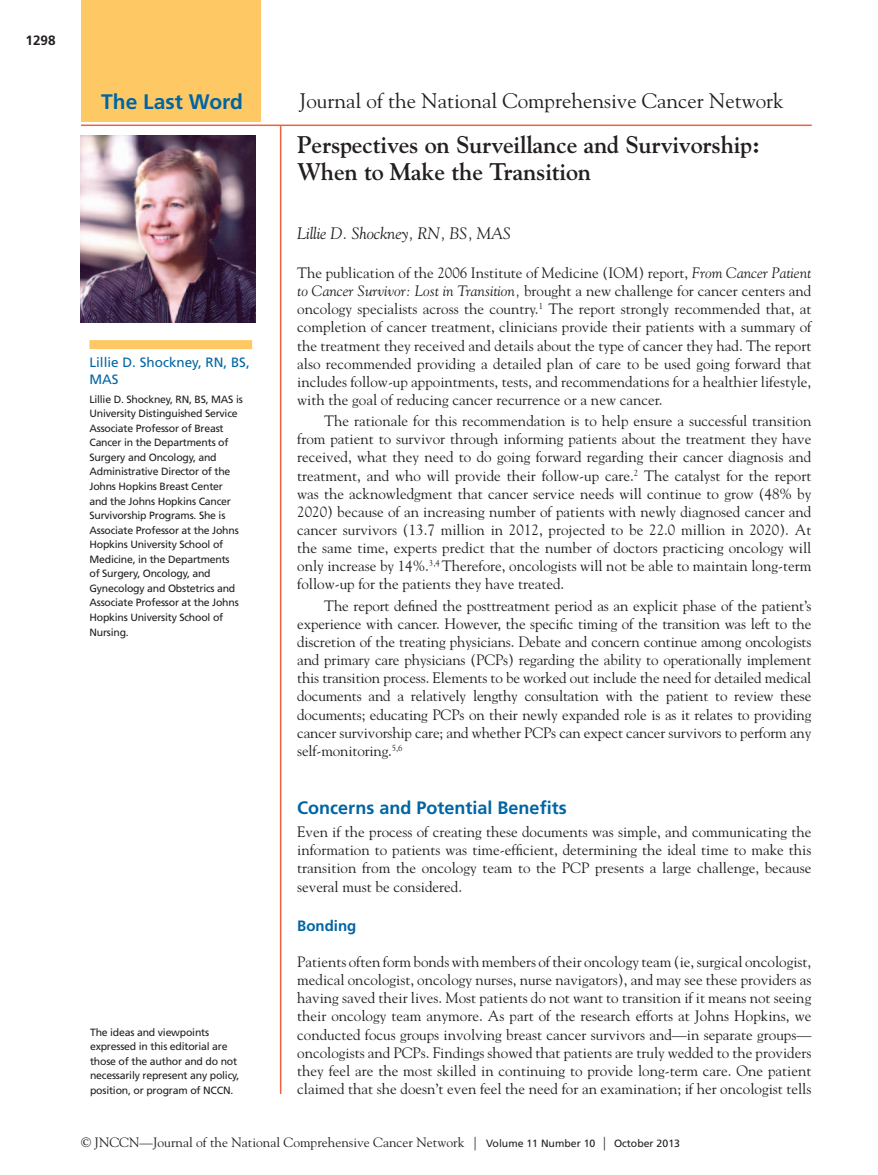
<style>
.page{position:relative;width:878px;height:1175px;background:#fff}
.page>*{position:absolute;margin:0;border:0;box-sizing:border-box;transform-origin:0 0}
.t1{font:700 24px/27.2px "Goudy Std";letter-spacing:-.01em;color:#231f20}
.JNCCN_header{font:21px "Goudy Std";color:#231f20}
.Updates_header{font:700 21px "Frutiger LT Std";color:#0065a4}
.t2{font:700 18px "Frutiger LT Std";color:#0065a4}
.Author{font:italic 16.5px "Goudy Std";letter-spacing:-.01em;color:#231f20}
.Editorial_bodytext{font:15px/18.1px "Goudy Std";color:#231f20;text-align:justify}
.Editorial_bodytext_i{font:15px/18.1px "Goudy Std";letter-spacing:-.005em;color:#231f20;text-align:justify}
.t3{font:700 15px "Frutiger LT Std";color:#0065a4}
.t4{font:13.5px "Goudy Std";color:#231f20}
.TOC_caption_bar_titl{font:13.5px/16.5px "Frutiger LT Std";color:#0065a4}
.t5{font:700 13.5px "Frutiger LT Std";color:#231f20}
.TOC_caption_text{font:10.5px/14.5px "Frutiger LT Std";letter-spacing:-.02em;color:#231f20}
.s1{font-style:italic}
.s2{font-family:"Frutiger LT Std";font-size:10.5px}
</style>
<div class="page">
<hr style="left:81px;top:124px;width:730px;height:2px;background:#ed633e">
<hr style="left:280px;top:126px;width:1px;height:968px;background:#ed633e">
<div style="left:81px;top:0;width:180px;height:121px;background:#fec964"></div>
<img style="left:81px;top:135px;width:174px;height:187px">
<div style="left:89px;top:340px;width:163px;height:9px;background:#fec964"></div>
<p class="t5" style="left:26px;top:32px;width:32px">1298</p>
<p class="Updates_header" style="left:101px;top:89px;width:143px">The Last Word</p>
<p class="JNCCN_header" style="left:299px;top:87px;width:486px">Journal of the National Comprehensive Cancer Network</p>
<p class="TOC_caption_bar_titl" style="left:89px;top:354px;width:162px">Lillie D. Shockney, RN, BS,<br>MAS</p>
<p class="TOC_caption_text" style="left:89px;top:392px;width:155px">Lillie D. Shockney, RN, BS, MAS is<br>University Distinguished Service<br>Associate Professor of Breast<br>Cancer in the Departments of<br>Surgery and Oncology, and<br>Administrative Director of the<br>Johns Hopkins Breast Center and the Johns Hopkins Cancer<br>Survivorship Programs. She is<br>Associate Professor at the Johns<br>Hopkins University School of<br>Medicine, in the Departments<br>of Surgery, Oncology, and<br>Gynecology and Obstetrics and<br>Associate Professor at the Johns<br>Hopkins University School of<br>Nursing.</p>
<p class="TOC_caption_text" style="left:90px;top:1024px;width:151px">The ideas and viewpoints expressed in this editorial are those of the author and do not necessarily represent any policy, position, or program of NCCN.</p>
<p class="t1" style="left:297px;top:131px;width:464px">Perspectives on Surveillance and Survivorship:<br>When to Make the Transition</p>
<p class="Author" style="left:297px;top:223px;width:215px">Lillie D. Shockney, RN, BS, MAS</p>
<p class="Editorial_bodytext" style="left:297px;top:263px;width:516px">The publication of the 2006 Institute of Medicine (IOM) report, <span class="s1">From Cancer Patient to Cancer Survivor: Lost in Transition,</span> brought a new challenge for cancer centers and oncology specialists across the country.<sup>1</sup> The report strongly recommended that, at completion of cancer treatment, clinicians provide their patients with a summary of the treatment they received and details about the type of cancer they had. The report also recommended providing a detailed plan of care to be used going forward that includes follow-up appointments, tests, and recommendations for a healthier lifestyle, with the goal of reducing cancer recurrence or a new cancer.</p>
<p class="Editorial_bodytext_i" style="left:297px;top:411px;width:516px;text-indent:27px">The rationale for this recommendation is to help ensure a successful transition from patient to survivor through informing patients about the treatment they have received, what they need to do going forward regarding their cancer diagnosis and treatment, and who will provide their follow-up care.<sup>2</sup> The catalyst for the report was the acknowledgment that cancer service needs will continue to grow (48% by 2020) because of an increasing number of patients with newly diagnosed cancer and cancer survivors (13.7 million in 2012, projected to be 22.0 million in 2020). At the same time, experts predict that the number of doctors practicing oncology will only increase by 14%.<sup>3,4</sup> Therefore, oncologists will not be able to maintain long-term follow-up for the patients they have treated.</p>
<p class="Editorial_bodytext_i" style="left:297px;top:596px;width:516px;text-indent:27px">The report defined the posttreatment period as an explicit phase of the patient’s experience with cancer. However, the specific timing of the transition was left to the discretion of the treating physicians. Debate and concern continue among oncologists and primary care physicians (PCPs) regarding the ability to operationally implement this transition process. Elements to be worked out include the need for detailed medical documents and a relatively lengthy consultation with the patient to review these documents; educating PCPs on their newly expanded role is as it relates to providing cancer survivorship care; and whether PCPs can expect cancer survivors to perform any self-monitoring.<sup>5,6</sup></p>
<h1 class="t2" style="left:297px;top:797px;width:271px">Concerns and Potential Benefits</h1>
<p class="Editorial_bodytext" style="left:297px;top:822px;width:515px">Even if the process of creating these documents was simple, and communicating the information to patients was time-efficient, determining the ideal time to make this transition from the oncology team to the PCP presents a large challenge, because several must be considered.</p>
<h2 class="t3" style="left:297px;top:916px;width:61px">Bonding</h2>
<p class="Editorial_bodytext" style="left:297px;top:952px;width:516px">Patients often form bonds with members of their oncology team (ie, surgical oncologist, medical oncologist, oncology nurses, nurse navigators), and may see these providers as having saved their lives. Most patients do not want to transition if it means not seeing their oncology team anymore. As part of the research efforts at Johns Hopkins, we conducted focus groups involving breast cancer survivors and—in separate groups— oncologists and PCPs. Findings showed that patients are truly wedded to the providers they feel are the most skilled in continuing to provide long-term care. One patient claimed that she doesn’t even feel the need for an examination; if her oncologist tells</p>
<p class="t4" style="left:81px;top:1134px;width:600px">© JNCCN—Journal of the National Comprehensive Cancer Network | <span class="s2">Volume 11 Number 10</span> | <span class="s2">October 2013</span></p>
</div>
